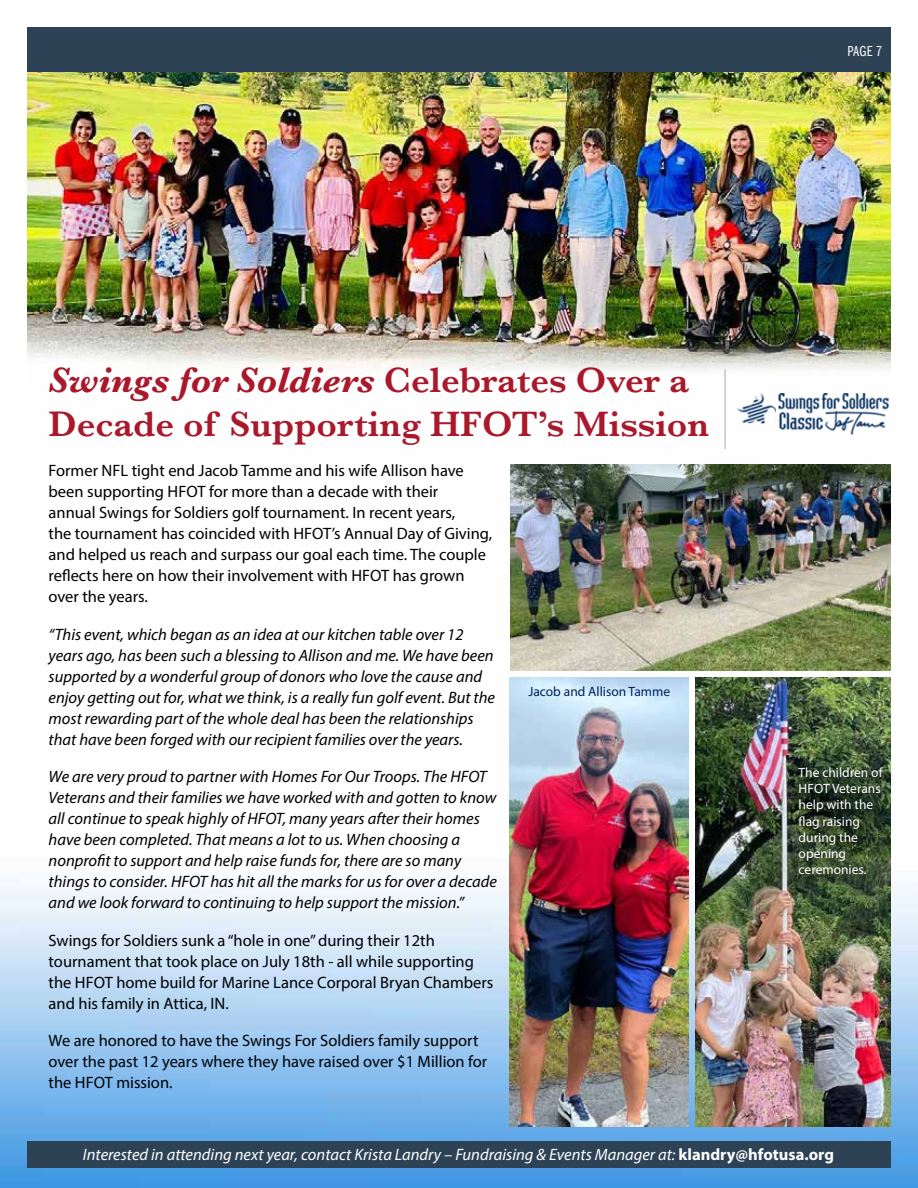
<style>
.page{position:relative;width:918px;height:1188px;background:#fff}
.page>*{position:absolute;margin:0;border:0;box-sizing:border-box;transform-origin:0 0}
.t1{font:600 36.6px/44px "Baskerville";color:#aa182c}
.t2{font:italic 16.5px/21px "Myriad Pro";color:#000}
.t3{font:16.5px/21px "Myriad Pro";color:#000}
.t4{font:italic 16.5px "Myriad Pro";color:#fff}
.t5{font:15px "Franklin Gothic URW Com Boo";color:#fff}
.t6{font:italic 14.25px "Myriad Pro";color:#fff}
.t7{font:13.5px/16.2px "Myriad Pro";color:#fff}
.t8{font:13.5px "Myriad Pro";color:#001e61}
.s1{font-weight:700;font-style:italic}
.s2{font-weight:700;font-style:normal}
</style>
<div class="page">
<img style="left:27px;top:72px;width:864px;height:312px">
<img style="left:0;top:384px;width:918px;height:804px">
<div style="left:27px;top:28px;width:864px;height:44px;background:#2e4255"></div>
<div style="left:27px;top:1142px;width:864px;height:26px;background:#2e4255"></div>
<img style="left:509px;top:677px;width:179px;height:450px">
<img style="left:736px;top:393px;width:153px;height:41px">
<hr style="left:725px;top:369px;width:1px;height:80px;background:#a7a9ac">
<img style="left:695px;top:677px;width:196px;height:450px">
<img style="left:510px;top:464px;width:381px;height:207px">
<svg style="left:796px;top:764px;width:99px;height:123px;background:#364630"></svg>
<p class="t5" style="left:848px;top:41px;width:36px">PAGE 7</p>
<h1 class="t1" style="left:49px;top:358px;width:662px"><span class="s1">Swings for Soldiers</span> Celebrates Over a<br>Decade of Supporting HFOT’s Mission</h1>
<p class="t3" style="left:49px;top:460px;width:445px">Former NFL tight end Jacob Tamme and his wife Allison have been supporting HFOT for more than a decade with their<br>annual Swings for Soldiers golf tournament. In recent years,<br>the tournament has coincided with HFOT’s Annual Day of Giving, and helped us reach and surpass our goal each time. The couple reflects here on how their involvement with HFOT has grown over the years.</p>
<p class="t2" style="left:49px;top:624px;width:448px">“This event, which began as an idea at our kitchen table over 12 years ago, has been such a blessing to Allison and me. We have been supported by a wonderful group of donors who love the cause and enjoy getting out for, what we think, is a really fun golf event. But the most rewarding part of the whole deal has been the relationships that have been forged with our recipient families over the years.</p>
<p class="t2" style="left:49px;top:766px;width:450px">We are very proud to partner with Homes For Our Troops. The HFOT Veterans and their families we have worked with and gotten to know all continue to speak highly of HFOT, many years after their homes have been completed. That means a lot to us. When choosing a nonprofit to support and help raise funds for, there are so many things to consider. HFOT has hit all the marks for us for over a decade and we look forward to continuing to help support the mission.”</p>
<p class="t3" style="left:49px;top:930px;width:446px">Swings for Soldiers sunk a “hole in one” during their 12th tournament that took place on July 18th - all while supporting the HFOT home build for Marine Lance Corporal Bryan Chambers and his family in Attica, IN.</p>
<p class="t3" style="left:49px;top:1030px;width:440px">We are honored to have the Swings For Soldiers family support over the past 12 years where they have raised over $1 Million for the HFOT mission.</p>
<p class="t8" style="left:528px;top:683px;width:143px">Jacob and Allison Tamme</p>
<p class="t7" style="left:799px;top:764px;width:85px">The children of<br>HFOT Veterans help with the flag raising during the opening ceremonies.</p>
<p class="t6" style="left:271px;top:1145px;width:376px">Follow the progress of Randall’s build at <span class="s2">www.hfotusa.org/young</span></p>
<p class="t4" style="left:83px;top:1144px;width:753px">Interested in attending next year, contact Krista Landry – Fundraising &amp; Events Manager at: <span class="s2">klandry@hfotusa.org</span></p>
<p class="t4" style="left:153px;top:1144px;width:612px">Le rn more about how you can get involved with HFOT’s mission at <span class="s2">www.hfotusa.org/ways</span></p>
</div>
